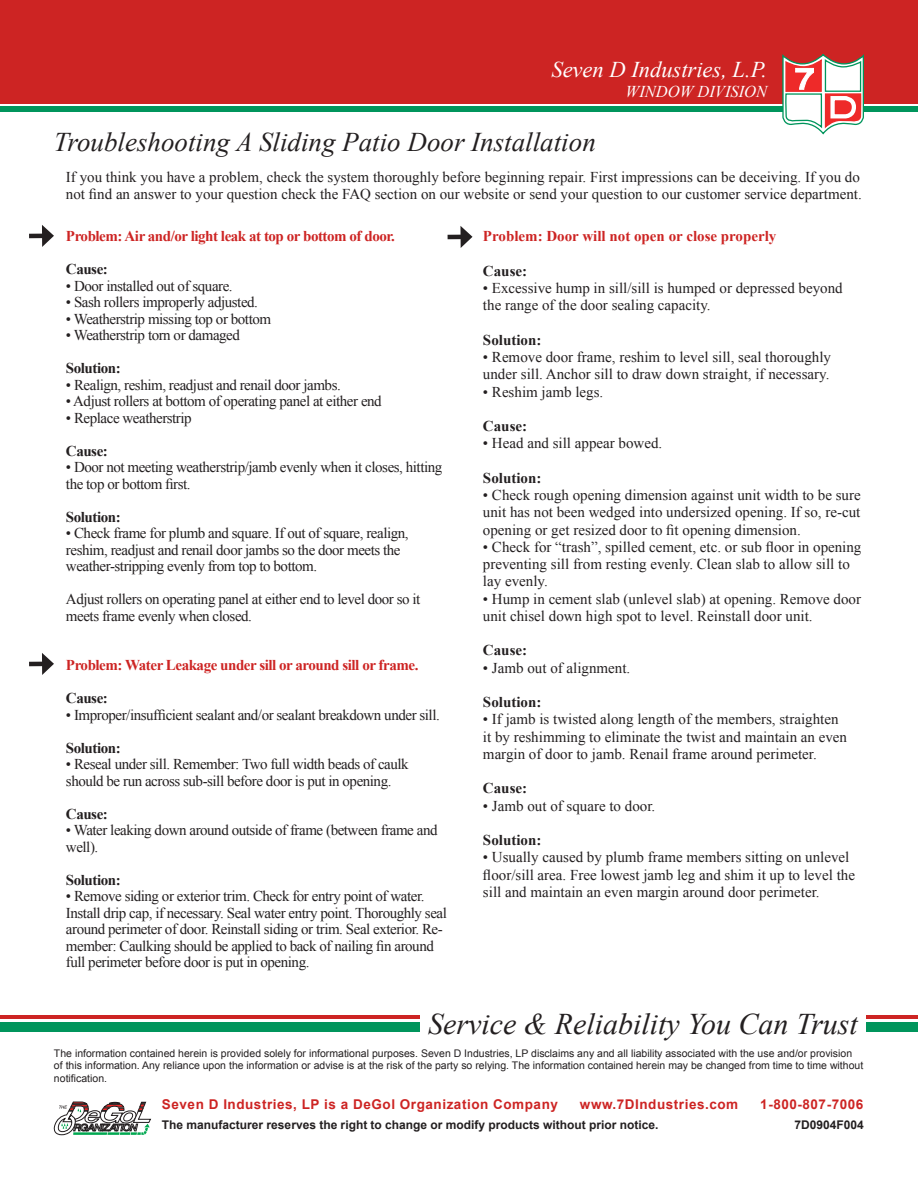
<style>
.page{position:relative;width:918px;height:1188px;background:#fff}
.page>*{position:absolute;margin:0;border:0;box-sizing:border-box;transform-origin:0 0}
.t1{font:italic 30px "Times New Roman";color:#231f20}
.t2{font:italic 27px "Times New Roman";color:#231f20}
.t3{font:italic 22.5px "Times New Roman";color:#fff}
.t4{font:italic 16.5px "Times New Roman";color:#fff}
.t5{font:15px/17.2px "Times New Roman";color:#231f20}
.t6{font:15px/16.5px "Times New Roman";letter-spacing:-.03em;color:#231f20}
.t7{font:700 15px "Times New Roman";letter-spacing:-.015em;color:#231f20}
.t8{font:700 15px "Times New Roman";letter-spacing:-.03em;color:#cd2423}
.t9{font:700 15px "Times New Roman";color:#cd2423}
.t10{font:700 13.5px "Arial";letter-spacing:.04em;color:#cd2423}
.t11{font:700 12px "Arial";color:#231f20}
.t12{font:10.5px/12.6px "Arial";color:#231f20}
</style>
<div class="page">
<div style="left:0;top:0;width:918px;height:104px;background:#cd2423"></div>
<div style="left:0;top:107px;width:918px;height:5px;background:#00955c"></div>
<svg style="left:782px;top:54px;width:83px;height:81px"></svg>
<svg style="left:53px;top:1101px;width:98px;height:35px"></svg>
<hr style="left:0;top:1016px;width:918px;height:3px;background:#cd2423">
<div style="left:0;top:1022px;width:918px;height:9px;background:#00955c"></div>
<div style="left:420px;top:1007px;width:446px;height:40px;background:#fff"></div>
<hr style="left:29px;top:234px;width:17px;height:4px;background:#231f20">
<svg style="left:42px;top:225px;width:12px;height:22px"></svg>
<hr style="left:29px;top:662px;width:17px;height:4px;background:#231f20">
<svg style="left:42px;top:653px;width:12px;height:22px"></svg>
<hr style="left:448px;top:235px;width:17px;height:4px;background:#231f20">
<svg style="left:460px;top:226px;width:13px;height:22px"></svg>
<h3 class="t3" style="left:551px;top:54px;width:217px">Seven D Industries, L.P.</h3>
<p class="t4" style="left:626px;top:80px;width:143px">WINDOW DIVISION</p>
<h2 class="t2" style="left:54px;top:123px;width:543px">Troubleshooting A Sliding Patio Door Installation</h2>
<p class="t5" style="left:66px;top:168px;width:797px">If you think you have a problem, check the system thoroughly before beginning repair. First impressions can be deceiving. If you do not find an answer to your question check the FAQ section on our website or send your question to our customer service department.</p>
<p class="t8" style="left:66px;top:226px;width:331px">Problem: Air and/or light leak at top or bottom of door.</p>
<p class="t7" style="left:66px;top:259px;width:43px">Cause:</p>
<p class="t6" style="left:66px;top:277px;width:168px">• Door installed out of square.</p>
<p class="t6" style="left:66px;top:294px;width:194px">• Sash rollers improperly adjusted.</p>
<p class="t6" style="left:66px;top:310px;width:207px">• Weatherstrip missing top or bottom</p>
<p class="t6" style="left:66px;top:327px;width:176px">• Weatherstrip torn or damaged</p>
<p class="t7" style="left:66px;top:358px;width:56px">Solution:</p>
<p class="t6" style="left:66px;top:376px;width:276px">• Realign, reshim, readjust and renail door jambs.</p>
<p class="t6" style="left:66px;top:393px;width:317px">• Adjust rollers at bottom of operating panel at either end</p>
<p class="t6" style="left:66px;top:409px;width:127px">• Replace weatherstrip</p>
<p class="t7" style="left:66px;top:440px;width:43px">Cause:</p>
<p class="t6" style="left:66px;top:459px;width:378px">• Door not meeting weatherstrip/jamb evenly when it closes, hitting the top or bottom first.</p>
<p class="t7" style="left:66px;top:506px;width:56px">Solution:</p>
<p class="t6" style="left:66px;top:525px;width:344px">• Check frame for plumb and square. If out of square, realign, reshim, readjust and renail door jambs so the door meets the weather-stripping evenly from top to bottom.</p>
<p class="t6" style="left:66px;top:591px;width:356px">Adjust rollers on operating panel at either end to level door so it meets frame evenly when closed.</p>
<p class="t8" style="left:66px;top:655px;width:354px">Problem: Water Leakage under sill or around sill or frame.</p>
<p class="t7" style="left:66px;top:688px;width:43px">Cause:</p>
<p class="t6" style="left:66px;top:706px;width:375px">• Improper/insufficient sealant and/or sealant breakdown under sill.</p>
<p class="t7" style="left:66px;top:737px;width:56px">Solution:</p>
<p class="t6" style="left:66px;top:756px;width:344px">• Reseal under sill. Remember: Two full width beads of caulk should be run across sub-sill before door is put in opening.</p>
<p class="t7" style="left:66px;top:803px;width:43px">Cause:</p>
<p class="t6" style="left:66px;top:822px;width:373px">• Water leaking down around outside of frame (between frame and well).</p>
<p class="t7" style="left:66px;top:869px;width:56px">Solution:</p>
<p class="t6" style="left:66px;top:888px;width:382px">• Remove siding or exterior trim. Check for entry point of water.<br>Install drip cap, if necessary. Seal water entry point. Thoroughly seal around perimeter of door. Reinstall siding or trim. Seal exterior. Re&shy;member: Caulking should be applied to back of nailing fin around full perimeter before door is put in opening.</p>
<p class="t9" style="left:483px;top:226px;width:295px">Problem: Door will not open or close properly</p>
<p class="t7" style="left:483px;top:261px;width:46px">Cause:</p>
<p class="t5" style="left:483px;top:279px;width:361px">• Excessive hump in sill/sill is humped or depressed beyond the range of the door sealing capacity.</p>
<p class="t7" style="left:483px;top:330px;width:60px">Solution:</p>
<p class="t5" style="left:483px;top:348px;width:350px">• Remove door frame, reshim to level sill, seal thoroughly under sill. Anchor sill to draw down straight, if necessary.</p>
<p class="t5" style="left:483px;top:383px;width:122px">• Reshim jamb legs.</p>
<p class="t7" style="left:483px;top:416px;width:46px">Cause:</p>
<p class="t5" style="left:483px;top:435px;width:181px">• Head and sill appear bowed.</p>
<p class="t7" style="left:483px;top:468px;width:60px">Solution:</p>
<p class="t5" style="left:483px;top:486px;width:379px;text-align:justify">• Check rough opening dimension against unit width to be sure unit has not been wedged into undersized opening. If so, re-cut opening or get resized door to fit opening dimension.</p>
<p class="t5" style="left:483px;top:538px;width:380px">• Check for “trash”, spilled cement, etc. or sub floor in opening preventing sill from resting evenly. Clean slab to allow sill to lay evenly.</p>
<p class="t5" style="left:483px;top:590px;width:380px">• Hump in cement slab (unlevel slab) at opening. Remove door unit chisel down high spot to level. Reinstall door unit.</p>
<p class="t7" style="left:483px;top:640px;width:46px">Cause:</p>
<p class="t5" style="left:483px;top:659px;width:149px">• Jamb out of alignment.</p>
<p class="t7" style="left:483px;top:692px;width:60px">Solution:</p>
<p class="t5" style="left:483px;top:711px;width:366px">• If jamb is twisted along length of the members, straighten it by reshimming to eliminate the twist and maintain an even margin of door to jamb. Renail frame around perimeter.</p>
<p class="t7" style="left:483px;top:778px;width:46px">Cause:</p>
<p class="t5" style="left:483px;top:797px;width:174px">• Jamb out of square to door.</p>
<p class="t7" style="left:483px;top:830px;width:60px">Solution:</p>
<p class="t5" style="left:483px;top:849px;width:374px">• Usually caused by plumb frame members sitting on unlevel floor/sill area. Free lowest jamb leg and shim it up to level the sill and maintain an even margin around door perimeter.</p>
<h1 class="t1" style="left:428px;top:1003px;width:431px">Service &amp; Reliability You Can Trust</h1>
<p class="t12" style="left:54px;top:1047px;width:811px">The information contained herein is provided solely for informational purposes. Seven D Industries, LP disclaims any and all liability associated with the use and/or provision of this information. Any reliance upon the information or advise is at the risk of the party so relying. The information contained herein may be changed from time to time without notification.</p>
<p class="t10" style="left:162px;top:1096px;width:397px">Seven D Industries, LP is a DeGol Organization Company</p>
<p class="t10" style="left:580px;top:1096px;width:160px">www.7DIndustries.com</p>
<p class="t10" style="left:760px;top:1096px;width:105px">1-800-807-7006</p>
<p class="t11" style="left:162px;top:1117px;width:498px">The manufacturer reserves the right to change or modify products without prior notice.</p>
<p class="t11" style="left:795px;top:1117px;width:71px">7D0904F004</p>
</div>
